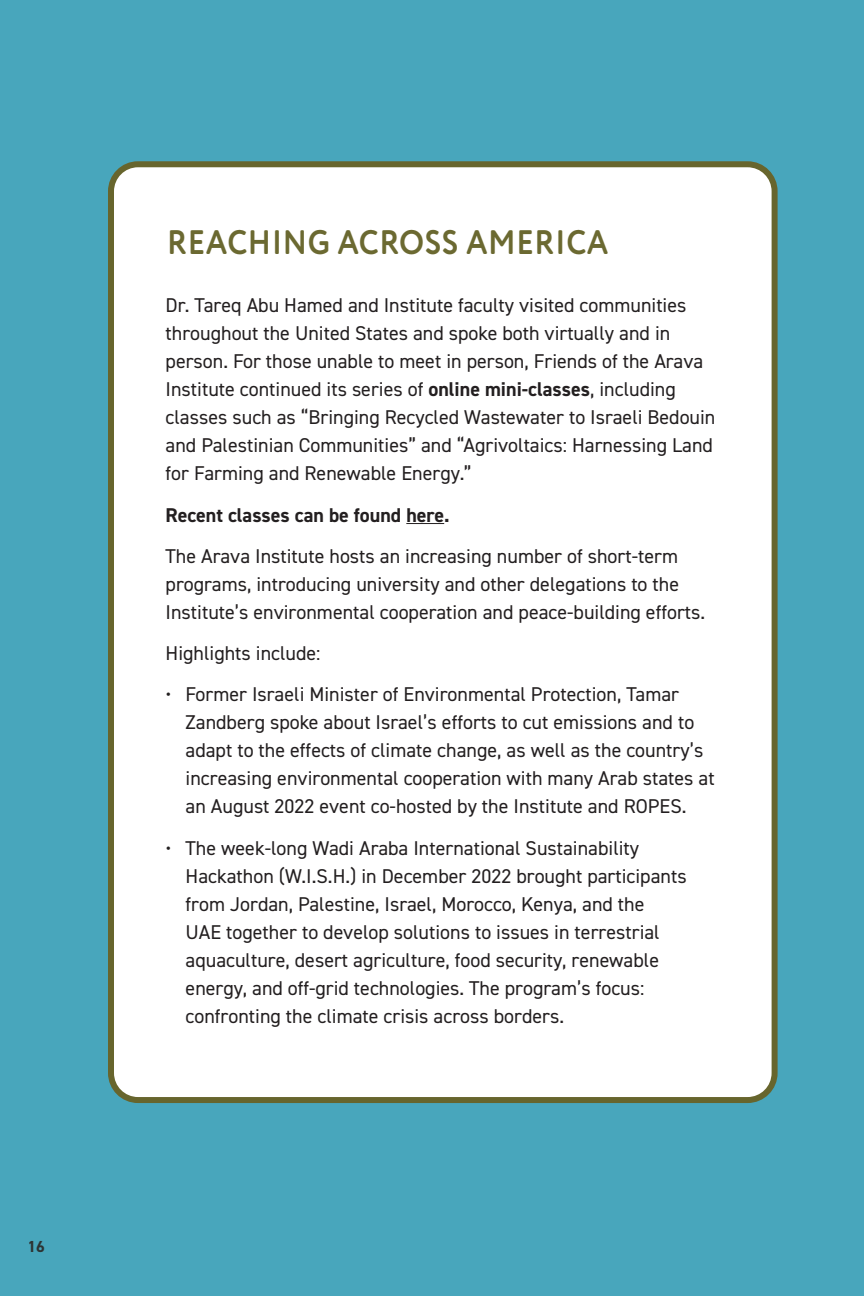
<style>
.page{position:relative;width:864px;height:1296px;background:#48a6bc}
.page>*{position:absolute;margin:0;border:0;box-sizing:border-box;transform-origin:0 0}
.Headr_B-Section_Openers{font:700 34px "Circe Rounded";letter-spacing:.02em;color:#6b6931;scale:.9 1}
.Paragraph_Style_1-Bullets{font:20px/28px "DIN2014";color:#231f20}
.Generic_Arava_Body_Text_10_14{font:20px/28px "DIN2014";color:#231f20}
.Generic_Arava_Body_Text_10_14-2{font:700 20px "DIN2014";color:#231f20}
.t1{font:700 16px "DIN2014";color:#2d3333}
.s1{font-weight:700}
</style>
<div class="page">
<div style="left:111px;top:164px;width:664px;height:936px;background:#fff;border-radius:27px"></div>
<div style="left:108px;top:161px;width:670px;height:942px;border:6px solid #67652d;border-radius:27px"></div>
<hr style="left:406px;top:523px;width:38px;height:1px;background:#231f20">
<p class="t1" style="left:27px;top:1236px;width:19px">16</p>
<p class="Headr_B-Section_Openers" style="left:167px;top:222px;width:492px">REACHING ACROSS AMERICA</p>
<p class="Generic_Arava_Body_Text_10_14" style="left:166px;top:291px;width:551px">Dr. Tareq Abu Hamed and Institute faculty visited communities throughout the United States and spoke both virtually and in person. For those unable to meet in person, Friends of the Arava Institute continued its series of <span class="s1">online mini-classes</span>, including classes such as “Bringing Recycled Wastewater to Israeli Bedouin and Palestinian Communities” and “Agrivoltaics: Harnessing Land for Farming and Renewable Energy.”</p>
<p class="Generic_Arava_Body_Text_10_14-2" style="left:166px;top:501px;width:286px">Recent classes can be found here.</p>
<p class="Generic_Arava_Body_Text_10_14" style="left:166px;top:542px;width:541px">The Arava Institute hosts an increasing number of short-term programs, introducing university and other delegations to the<br>Institute’s environmental cooperation and peace-building efforts.</p>
<p class="Generic_Arava_Body_Text_10_14" style="left:166px;top:639px;width:157px">Highlights include:</p>
<p class="Paragraph_Style_1-Bullets" style="left:186px;top:680px;width:531px;text-indent:-20px">• Former Israeli Minister of Environmental Protection, Tamar Zandberg spoke about Israel’s efforts to cut emissions and to adapt to the effects of climate change, as well as the country’s increasing environmental cooperation with many Arab states at an August 2022 event co-hosted by the Institute and ROPES.</p>
<p class="Paragraph_Style_1-Bullets" style="left:186px;top:834px;width:503px;text-indent:-20px">• The week-long Wadi Araba International Sustainability Hackathon (W.I.S.H.) in December 2022 brought participants from Jordan, Palestine, Israel, Morocco, Kenya, and the<br>UAE together to develop solutions to issues in terrestrial aquaculture, desert agriculture, food security, renewable energy, and off-grid technologies. The program’s focus: confronting the climate crisis across borders.</p>
</div>
